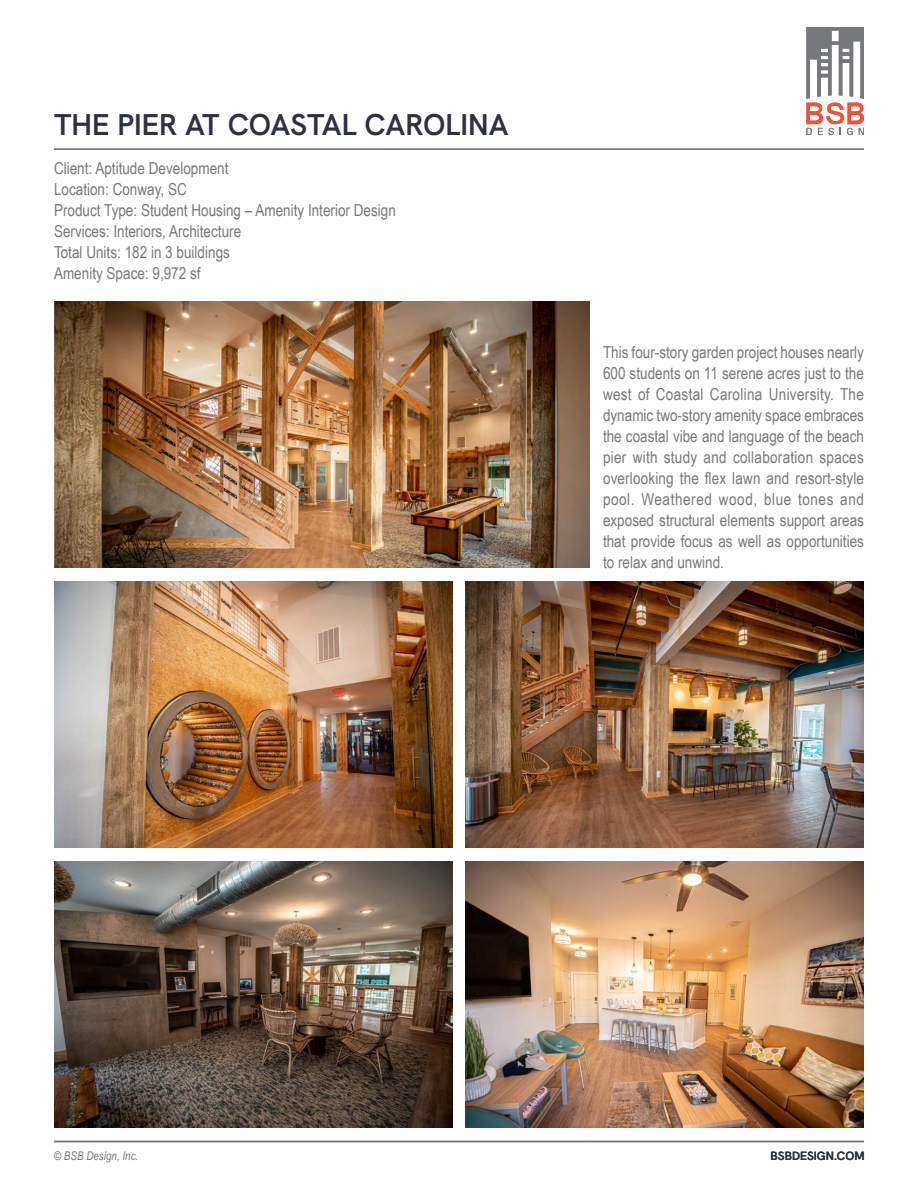
<style>
.page{position:relative;width:918px;height:1188px;background:#fff}
.page>*{position:absolute;margin:0;border:0;box-sizing:border-box;transform-origin:0 0}
.t1{font:600 30px "Hanken Grotesk";color:#2d3142}
.t2{font:16.5px/21px "Arial Narrow";color:#77787b}
.t3{font:italic 12px "Arial Narrow";color:#77787b}
.t4{font:600 12px "Hanken Grotesk";color:#2d3142}
</style>
<div class="page">
<img style="left:466px;top:581px;width:398px;height:267px">
<img style="left:54px;top:302px;width:536px;height:266px">
<img style="left:54px;top:581px;width:398px;height:267px">
<img style="left:466px;top:861px;width:398px;height:266px">
<img style="left:54px;top:861px;width:398px;height:266px">
<hr style="left:54px;top:148px;width:810px;height:2px;background:#77787b">
<hr style="left:54px;top:1141px;width:810px;height:1px;background:#77787b">
<svg style="left:806px;top:27px;width:58px;height:108px"></svg>
<h1 class="t1" style="left:54px;top:105px;width:456px">THE PIER AT COASTAL CAROLINA</h1>
<p class="t2" style="left:54px;top:157px;width:343px">Client: Aptitude Development<br>Location: Conway, SC<br>Product Type: Student Housing – Amenity Interior Design Services: Interiors, Architecture<br>Total Units: 182 in 3 buildings<br>Amenity Space: 9,972 sf</p>
<p class="t2" style="left:603px;top:341px;width:263px;text-align:justify">This four-story garden project houses nearly 600 students on 11 serene acres just to the west of Coastal Carolina University. The dynamic two-story amenity space embraces the coastal vibe and language of the beach pier with study and collaboration spaces overlooking the flex lawn and resort-style pool. Weathered wood, blue tones and exposed structural elements support areas that provide focus as well as opportunities to relax and unwind.</p>
<p class="t3" style="left:54px;top:1148px;width:86px">© BSB Design, Inc.</p>
<p class="t4" style="left:771px;top:1149px;width:96px">BSBDESIGN.COM</p>
</div>
